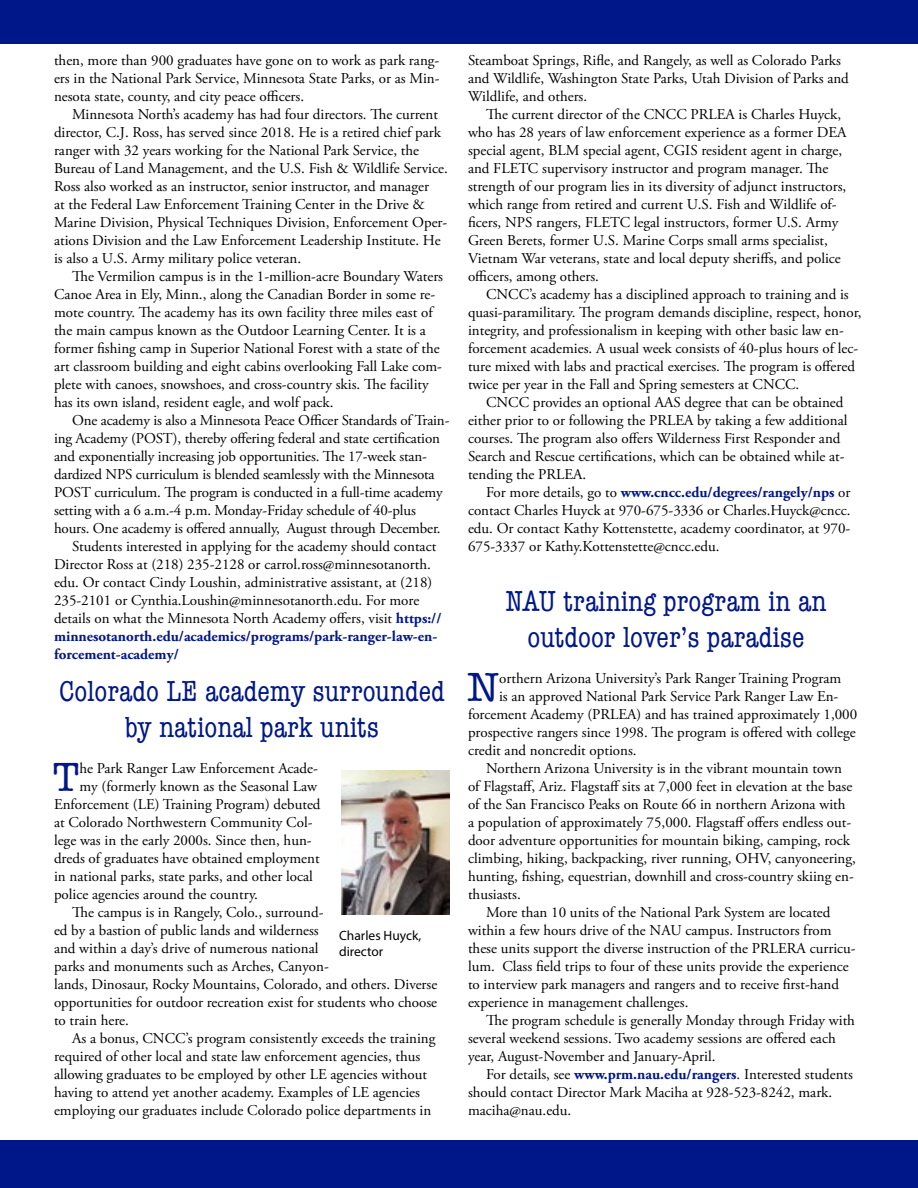
<style>
.page{position:relative;width:918px;height:1188px;background:#fff}
.page>*{position:absolute;margin:0;border:0;box-sizing:border-box;transform-origin:0 0}
.t1{font:41.85px "American Typewriter";color:#001789}
.t2{font:condensed 30px/36px "American Typewriter";color:#001789;text-align:center}
.t3{font:15px/18px "Adobe Garamond Pro";color:#000}
.t4{font:700 15px "Adobe Garamond Pro";color:#001789}
.t5{font:13.5px/16.2px "Myriad Pro";color:#000}
.s1{font-weight:700;color:#001789}
</style>
<div class="page">
<div style="left:0;top:1140px;width:918px;height:48px;background:#001789"></div>
<div style="left:0;top:0;width:918px;height:43px;background:#001789"></div>
<img style="left:341px;top:770px;width:109px;height:145px">
<p class="t3" style="left:54px;top:52px;width:387px;text-align:justify">then, more than 900 graduates have gone on to work as park rang&shy;ers in the National Park Service, Minnesota State Parks, or as Min&shy;nesota state, county, and city peace officers.</p>
<p class="t3" style="left:54px;top:106px;width:395px;text-indent:18px">Minnesota North’s academy has had four directors. The current director, C.J. Ross, has served since 2018. He is a retired chief park ranger with 32 years working for the National Park Service, the Bureau of Land Management, and the U.S. Fish &amp; Wildlife Service.<br>Ross also worked as an instructor, senior instructor, and manager<br>at the Federal Law Enforcement Training Center in the Drive &amp; Marine Division, Physical Techniques Division, Enforcement Oper&shy;ations Division and the Law Enforcement Leadership Institute. He is also a U.S. Army military police veteran.</p>
<p class="t3" style="left:54px;top:268px;width:391px;text-indent:18px">The Vermilion campus is in the 1-million-acre Boundary Waters Canoe Area in Ely, Minn., along the Canadian Border in some re&shy;mote country. The academy has its own facility three miles east of the main campus known as the Outdoor Learning Center. It is a former fishing camp in Superior National Forest with a state of the art classroom building and eight cabins overlooking Fall Lake com&shy;plete with canoes, snowshoes, and cross-country skis. The facility has its own island, resident eagle, and wolf pack.</p>
<p class="t3" style="left:72px;top:412px;width:379px">One academy is also a Minnesota Peace Officer Standards of Train-</p>
<p class="t3" style="left:54px;top:430px;width:388px">ing Academy (POST), thereby offering federal and state certification</p>
<p class="t3" style="left:54px;top:448px;width:375px">and exponentially increasing job opportunities. The 17-week stan-</p>
<p class="t3" style="left:54px;top:466px;width:382px">dardized NPS curriculum is blended seamlessly with the Minnesota</p>
<p class="t3" style="left:54px;top:484px;width:390px">POST curriculum. The program is conducted in a full-time academy</p>
<p class="t3" style="left:54px;top:502px;width:363px">setting with a 6 a.m.-4 p.m. Monday-Friday schedule of 40-plus</p>
<p class="t3" style="left:54px;top:520px;width:388px">hours. One academy is offered annually, August through December.</p>
<p class="t3" style="left:72px;top:538px;width:366px">Students interested in applying for the academy should contact</p>
<p class="t3" style="left:54px;top:556px;width:378px">Director Ross at (218) 235-2128 or carrol.ross@minnesotanorth.</p>
<p class="t3" style="left:54px;top:574px;width:380px">edu. Or contact Cindy Loushin, administrative assistant, at (218)</p>
<p class="t3" style="left:54px;top:592px;width:367px">235-2101 or Cynthia.Loushin@minnesotanorth.edu. For more</p>
<p class="t3" style="left:54px;top:610px;width:389px">details on what the Minnesota North Academy offers, visit <span class="s1">https://</span></p>
<p class="t4" style="left:54px;top:627px;width:385px">minnesotanorth.edu/academics/programs/park-ranger-law-en-</p>
<p class="t4" style="left:54px;top:645px;width:126px">forcement-academy/</p>
<h2 class="t2" style="left:59px;top:672px;width:387px">Colorado LE academy surrounded by national park units</h2>
<h1 class="t1" style="left:53px;top:745px;width:28px">T</h1>
<p class="t3" style="left:79px;top:760px;width:240px">he Park Ranger Law Enforcement Acade-</p>
<p class="t3" style="left:79px;top:778px;width:239px">my (formerly known as the Seasonal Law</p>
<p class="t3" style="left:54px;top:796px;width:268px">Enforcement (LE) Training Program) debuted</p>
<p class="t3" style="left:54px;top:814px;width:260px">at Colorado Northwestern Community Col-</p>
<p class="t3" style="left:54px;top:832px;width:259px">lege was in the early 2000s. Since then, hun-</p>
<p class="t3" style="left:54px;top:850px;width:267px">dreds of graduates have obtained employment</p>
<p class="t3" style="left:54px;top:868px;width:260px">in national parks, state parks, and other local</p>
<p class="t3" style="left:54px;top:886px;width:206px">police agencies around the country.</p>
<p class="t3" style="left:72px;top:904px;width:253px">The campus is in Rangely, Colo., surround-</p>
<p class="t3" style="left:54px;top:922px;width:266px">ed by a bastion of public lands and wilderness</p>
<p class="t3" style="left:54px;top:940px;width:266px">and within a day’s drive of numerous national</p>
<p class="t3" style="left:54px;top:958px;width:276px">parks and monuments such as Arches, Canyon-</p>
<p class="t3" style="left:54px;top:976px;width:385px">lands, Dinosaur, Rocky Mountains, Colorado, and others. Diverse</p>
<p class="t3" style="left:54px;top:994px;width:385px">opportunities for outdoor recreation exist for students who choose</p>
<p class="t3" style="left:54px;top:1012px;width:76px">to train here.</p>
<p class="t3" style="left:72px;top:1030px;width:365px">As a bonus, CNCC’s program consistently exceeds the training</p>
<p class="t3" style="left:54px;top:1048px;width:368px">required of other local and state law enforcement agencies, thus</p>
<p class="t3" style="left:54px;top:1066px;width:375px">allowing graduates to be employed by other LE agencies without</p>
<p class="t3" style="left:54px;top:1084px;width:368px">having to attend yet another academy. Examples of LE agencies</p>
<p class="t3" style="left:54px;top:1102px;width:379px">employing our graduates include Colorado police departments in</p>
<p class="t5" style="left:339px;top:927px;width:84px">Charles Huyck, director</p>
<p class="t3" style="left:468px;top:52px;width:382px">Steamboat Springs, Rifle, and Rangely, as well as Colorado Parks and Wildlife, Washington State Parks, Utah Division of Parks and<br>Wildlife, and others.</p>
<p class="t3" style="left:468px;top:106px;width:380px;text-indent:18px">The current director of the CNCC PRLEA is Charles Huyck, who has 28 years of law enforcement experience as a former DEA special agent, BLM special agent, CGIS resident agent in charge, and FLETC supervisory instructor and program manager. The strength of our program lies in its diversity of adjunct instructors, which range from retired and current U.S. Fish and Wildlife of&shy;ficers, NPS rangers, FLETC legal instructors, former U.S. Army Green Berets, former U.S. Marine Corps small arms specialist, Vietnam War veterans, state and local deputy sheriffs, and police officers, among others.</p>
<p class="t3" style="left:468px;top:286px;width:395px;text-indent:18px">CNCC’s academy has a disciplined approach to training and is quasi-paramilitary. The program demands discipline, respect, honor, integrity, and professionalism in keeping with other basic law en&shy;forcement academies. A usual week consists of 40-plus hours of lec&shy;ture mixed with labs and practical exercises. The program is offered twice per year in the Fall and Spring semesters at CNCC.</p>
<p class="t3" style="left:468px;top:394px;width:381px;text-indent:18px">CNCC provides an optional AAS degree that can be obtained either prior to or following the PRLEA by taking a few additional courses. The program also offers Wilderness First Responder and Search and Rescue certifications, which can be obtained while at&shy;tending the PRLEA.</p>
<p class="t3" style="left:468px;top:484px;width:384px;text-align:justify;text-indent:18px">For more details, go to <span class="s1">www.cncc.edu/degrees/rangely/nps</span> or contact Charles Huyck at 970-675-3336 or Charles.Huyck@cncc. edu. Or contact Kathy Kottenstette, academy coordinator, at 970- 675-3337 or Kathy.Kottenstette@cncc.edu.</p>
<h2 class="t2" style="left:505px;top:582px;width:323px">NAU training program in an outdoor lover’s paradise</h2>
<h1 class="t1" style="left:467px;top:655px;width:33px">N</h1>
<p class="t3" style="left:499px;top:670px;width:344px">orthern Arizona University’s Park Ranger Training Program</p>
<p class="t3" style="left:499px;top:688px;width:341px">is an approved National Park Service Park Ranger Law En-</p>
<p class="t3" style="left:468px;top:706px;width:391px">forcement Academy (PRLEA) and has trained approximately 1,000</p>
<p class="t3" style="left:468px;top:724px;width:389px">prospective rangers since 1998. The program is offered with college</p>
<p class="t3" style="left:468px;top:742px;width:170px">credit and noncredit options.</p>
<p class="t3" style="left:486px;top:760px;width:357px">Northern Arizona University is in the vibrant mountain town</p>
<p class="t3" style="left:468px;top:778px;width:386px">of Flagstaff, Ariz. Flagstaff sits at 7,000 feet in elevation at the base</p>
<p class="t3" style="left:468px;top:796px;width:379px">of the San Francisco Peaks on Route 66 in northern Arizona with</p>
<p class="t3" style="left:468px;top:814px;width:385px">a population of approximately 75,000. Flagstaff offers endless out-</p>
<p class="t3" style="left:468px;top:832px;width:384px">door adventure opportunities for mountain biking, camping, rock</p>
<p class="t3" style="left:468px;top:850px;width:389px">climbing, hiking, backpacking, river running, OHV, canyoneering,</p>
<p class="t3" style="left:468px;top:868px;width:387px">hunting, fishing, equestrian, downhill and cross-country skiing en-</p>
<p class="t3" style="left:468px;top:886px;width:54px">thusiasts.</p>
<p class="t3" style="left:486px;top:904px;width:346px">More than 10 units of the National Park System are located</p>
<p class="t3" style="left:468px;top:922px;width:365px">within a few hours drive of the NAU campus. Instructors from</p>
<p class="t3" style="left:468px;top:940px;width:389px">these units support the diverse instruction of the PRLERA curricu-</p>
<p class="t3" style="left:468px;top:958px;width:382px">lum. Class field trips to four of these units provide the experience</p>
<p class="t3" style="left:468px;top:976px;width:373px">to interview park managers and rangers and to receive first-hand</p>
<p class="t3" style="left:468px;top:994px;width:222px">experience in management challenges.</p>
<p class="t3" style="left:486px;top:1012px;width:370px">The program schedule is generally Monday through Friday with</p>
<p class="t3" style="left:468px;top:1030px;width:369px">several weekend sessions. Two academy sessions are offered each</p>
<p class="t3" style="left:468px;top:1048px;width:249px">year, August-November and January-April.</p>
<p class="t3" style="left:486px;top:1066px;width:368px">For details, see <span class="s1">www.prm.nau.edu/rangers</span>. Interested students</p>
<p class="t3" style="left:468px;top:1084px;width:366px">should contact Director Mark Maciha at 928-523-8242, mark.</p>
<p class="t3" style="left:468px;top:1102px;width:105px">maciha@nau.edu.</p>
</div>
